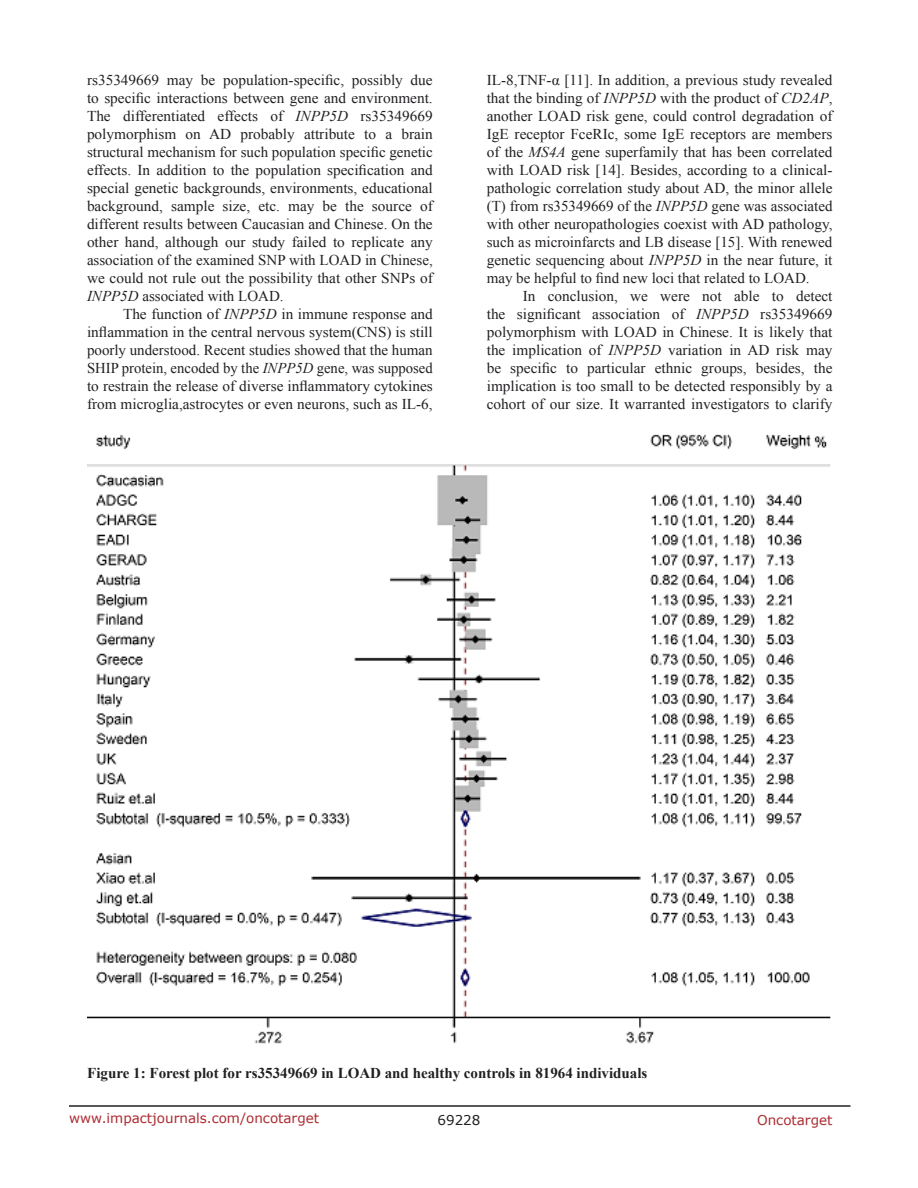
<style>
.page{position:relative;width:918px;height:1188px;background:#fff}
.page>*{position:absolute;margin:0;border:0;box-sizing:border-box;transform-origin:0 0}
.BodyText{font:15px/18px "Times New Roman";color:#221f22;text-align:justify}
.FigureText{font:700 15px "Times New Roman";color:#221f22}
.t1{font:13.5px "Verdana";color:#ac2b31}
.t2{font:13.5px "Verdana";color:#221f22}
.s1{font-style:italic}
</style>
<div class="page">
<hr style="left:69px;top:1105px;width:781px;height:2px;background:#231f20">
<img style="left:87px;top:434px;width:744px;height:610px">
<p class="BodyText" style="left:87px;top:71px;width:347px">rs35349669 may be population-specific, possibly due to specific interactions between gene and environment.<br>The differentiated effects of <span class="s1">INPP5D</span> rs35349669 polymorphism on AD probably attribute to a brain structural mechanism for such population specific genetic effects. In addition to the population specification and special genetic backgrounds, environments, educational background, sample size, etc. may be the source of different results between Caucasian and Chinese. On the other hand, although our study failed to replicate any association of the examined SNP with LOAD in Chinese, we could not rule out the possibility that other SNPs of <span class="s1">INPP5D</span> associated with LOAD.</p>
<p class="BodyText" style="left:87px;top:305px;width:347px;text-indent:36px">The function of <span class="s1">INPP5D</span> in immune response and inflammation in the central nervous system(CNS) is still poorly understood. Recent studies showed that the human SHIP protein, encoded by the <span class="s1">INPP5D</span> gene, was supposed to restrain the release of diverse inflammatory cytokines from microglia,astrocytes or even neurons, such as IL-6,</p>
<p class="BodyText" style="left:487px;top:71px;width:347px">IL-8,TNF-α [11]. In addition, a previous study revealed that the binding of <span class="s1">INPP5D</span> with the product of <span class="s1">CD2AP</span>, another LOAD risk gene, could control degradation of IgE receptor FceRIc, some IgE receptors are members of the <span class="s1">MS4A</span> gene superfamily that has been correlated with LOAD risk [14]. Besides, according to a clinical&shy;pathologic correlation study about AD, the minor allele (T) from rs35349669 of the <span class="s1">INPP5D</span> gene was associated with other neuropathologies coexist with AD pathology, such as microinfarcts and LB disease [15]. With renewed genetic sequencing about <span class="s1">INPP5D</span> in the near future, it may be helpful to find new loci that related to LOAD.</p>
<p class="BodyText" style="left:487px;top:287px;width:347px;text-indent:36px">In conclusion, we were not able to detect the significant association of <span class="s1">INPP5D</span> rs35349669 polymorphism with LOAD in Chinese. It is likely that the implication of <span class="s1">INPP5D</span> variation in AD risk may be specific to particular ethnic groups, besides, the implication is too small to be detected responsibly by a cohort of our size. It warranted investigators to clarify</p>
<p class="FigureText" style="left:87px;top:1062px;width:562px">Figure 1: Forest plot for rs35349669 in LOAD and healthy controls in 81964 individuals</p>
<p class="t1" style="left:69px;top:1109px;width:252px">www.impactjournals.com/oncotarget</p>
<p class="t2" style="left:438px;top:1111px;width:44px">69228</p>
<p class="t1" style="left:757px;top:1111px;width:77px">Oncotarget</p>
</div>
